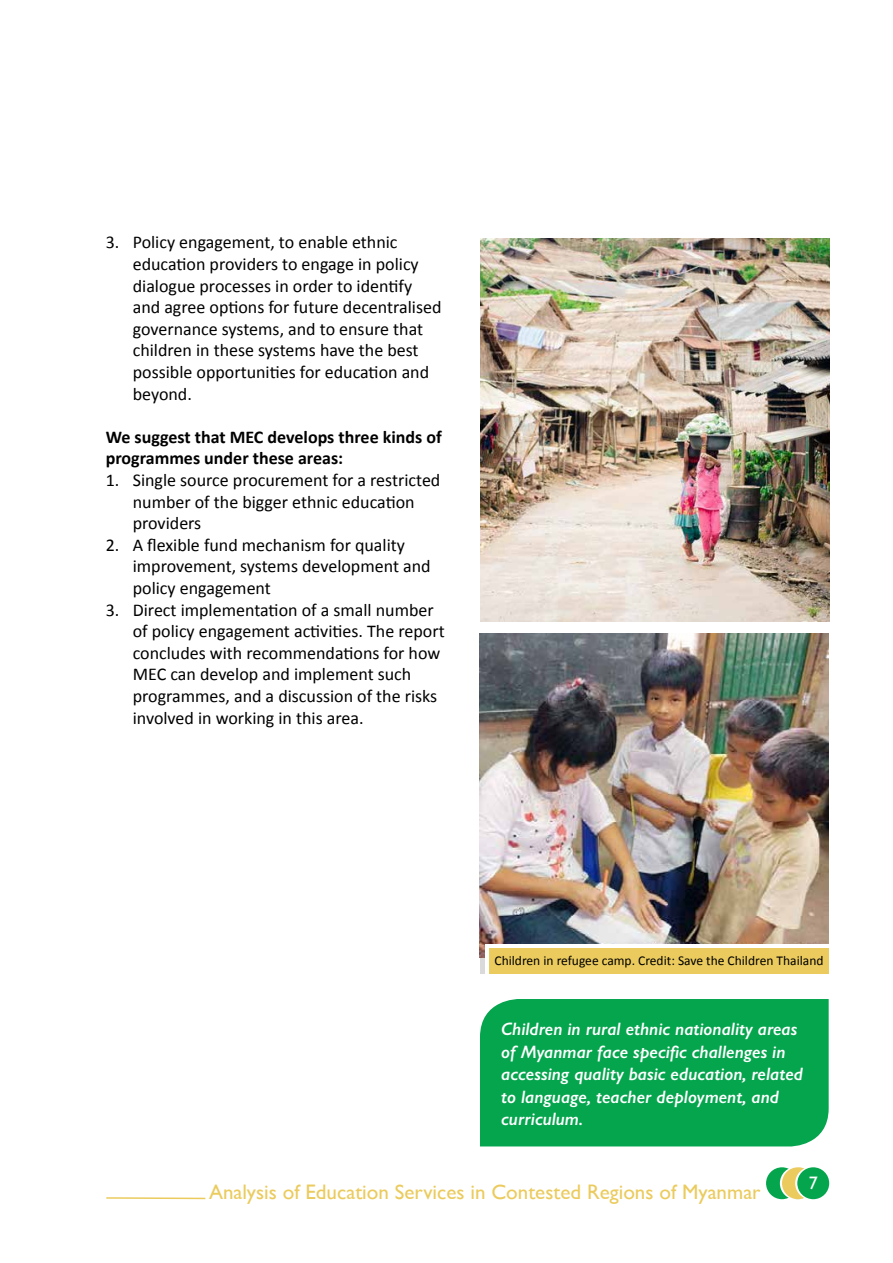
<style>
.page{position:relative;width:893px;height:1263px;background:#fff}
.page>*{position:absolute;margin:0;border:0;box-sizing:border-box;transform-origin:0 0}
.t1{font:21px "Gill Sans";color:#ebcb5d}
.t2{font:18px/21.6px "Calibri";color:#000}
.t3{font:italic 600 18px/22.5px "Gill Sans";color:#fff}
.t4{font:700 18px/21.6px "Calibri";color:#000}
.t5{font:18px "Gill Sans";color:#fff}
.t6{font:13.5px "Calibri";color:#000}
</style>
<div class="page">
<img style="left:480px;top:633px;width:349px;height:325px">
<div style="left:485px;top:944px;width:354px;height:36px;background:#fff"></div>
<div style="left:490px;top:949px;width:339px;height:25px;background:#ebcb5d"></div>
<div style="left:480px;top:999px;width:349px;height:147px;background:#05a54e"></div>
<img style="left:480px;top:238px;width:349px;height:383px">
<div style="left:766px;top:1167px;width:32px;height:32px;background:#05a54e;border-radius:50%"></div>
<svg style="left:780px;top:1167px;width:33px;height:33px"></svg>
<div style="left:782px;top:1167px;width:32px;height:32px;background:#ebcb5d;border-radius:50%"></div>
<svg style="left:795px;top:1167px;width:33px;height:33px"></svg>
<div style="left:797px;top:1167px;width:32px;height:32px;background:#05a54e;border-radius:50%"></div>
<svg style="left:106px;top:1197px;width:100px;height:3px"></svg>
<p class="t2" style="left:133px;top:231px;width:310px;text-indent:-27px">3. Policy engagement, to enable ethnic education providers to engage in policy dialogue processes in order to identify and agree options for future decentralised governance systems, and to ensure that children in these systems have the best possible opportunities for education and beyond.</p>
<p class="t4" style="left:106px;top:425px;width:338px">We suggest that MEC develops three kinds of programmes under these areas:</p>
<p class="t2" style="left:133px;top:468px;width:309px;text-indent:-27px">1. Single source procurement for a restricted number of the bigger ethnic education providers</p>
<p class="t2" style="left:133px;top:533px;width:299px;text-indent:-27px">2. A flexible fund mechanism for quality improvement, systems development and policy engagement</p>
<p class="t2" style="left:133px;top:598px;width:313px;text-indent:-27px">3. Direct implementation of a small number of policy engagement activities. The report concludes with recommendations for how MEC can develop and implement such programmes, and a discussion of the risks involved in working in this area.</p>
<p class="t6" style="left:494px;top:952px;width:330px">Children in refugee camp. Credit: Save the Children Thailand</p>
<p class="t3" style="left:501px;top:1018px;width:303px">Children in rural ethnic nationality areas of Myanmar face specific challenges in accessing quality basic education, related to language, teacher deployment, and curriculum.</p>
<p class="t1" style="left:209px;top:1180px;width:553px">Analysis of Education Services in Contested Regions of Myanmar</p>
<p class="t5" style="left:809px;top:1173px;width:10px">7</p>
</div>
